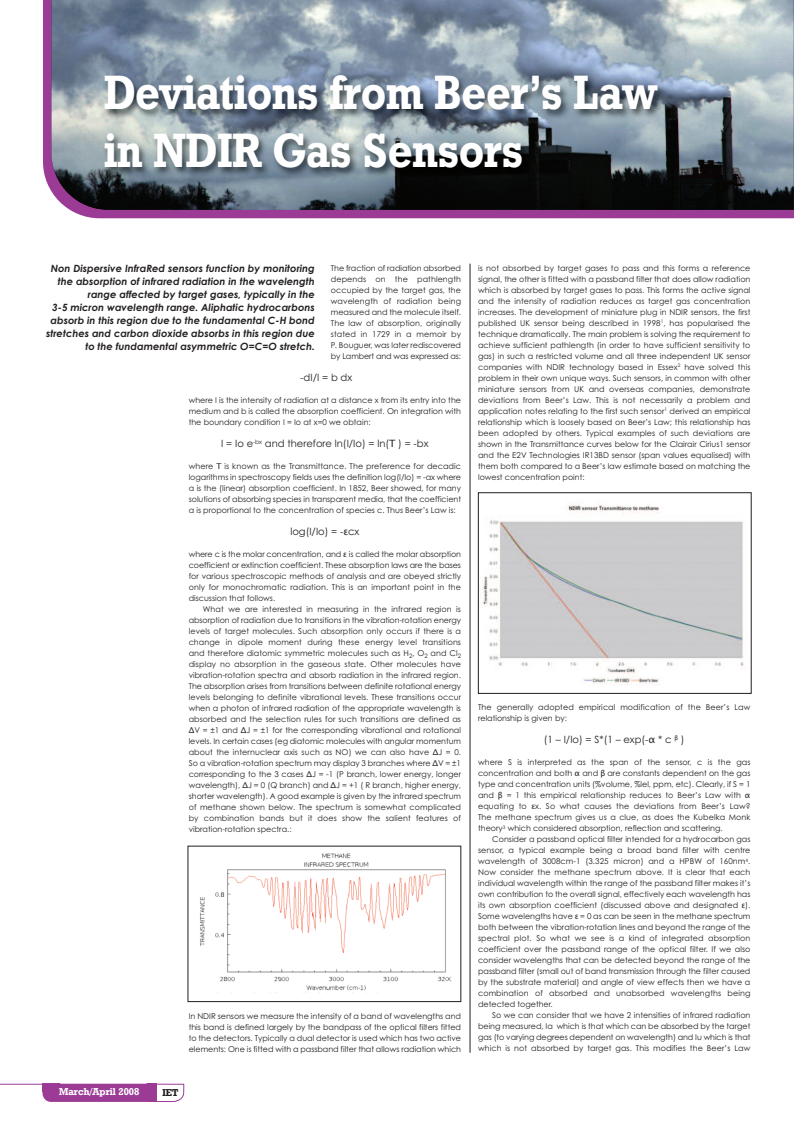
<style>
.page{position:relative;width:794px;height:1134px;background:#fff}
.page>*{position:absolute;margin:0;border:0;box-sizing:border-box;transform-origin:0 0}
.t1{font:48px/57.6px "Geometric Slab 712 BT Bold A";color:#fff;scale:.9 1}
.t2{font:italic 700 10px/13px "Century Gothic";color:#231f20;text-align:right}
.t3{font:10px "Century Gothic";color:#231f20}
.t4{font:10px "Geometric Slab 712 BT Bold A";color:#fff}
.t5{font:10px "Geometric Slab 712 BT Bold A";color:#231f20}
.t6{font:8px/11px "Century Gothic";color:#231f20;text-align:justify}
.s1{font-family:"Lucida Grande"}
</style>
<div class="page">
<hr style="left:470px;top:264px;width:1px;height:789px;background:#231f20">
<img style="left:51px;top:0;width:742px;height:210px">
<div style="left:96px;top:210px;width:672px;height:7px;background:#9c3b96"></div>
<img style="left:96px;top:65px;width:672px;height:145px">
<div style="left:43px;top:1084px;width:17px;height:8px;background:#9c3b96"></div>
<svg style="left:146px;top:1083px;width:38px;height:19px"></svg>
<div style="left:43px;top:1084px;width:113px;height:18px;background:#9c3b96;border-radius:9px"></div>
<hr style="left:0;top:1084px;width:61px;height:1px;background:#9c3b96">
<div style="left:147px;top:1084px;width:9px;height:18px;background:#9c3b96"></div>
<img style="left:200px;top:853px;width:252px;height:140px">
<div style="left:188px;top:846px;width:273px;height:156px;border:1px solid #231f20"></div>
<img style="left:480px;top:504px;width:264px;height:181px">
<div style="left:478px;top:492px;width:273px;height:202px;border:1px solid #231f20"></div>
<h1 class="t1" style="left:104px;top:68px;width:616px">Deviations from Beer’s Law in NDIR Gas Sensors</h1>
<p class="t2" style="left:46px;top:262px;width:270px">Non Dispersive InfraRed sensors function by monitoring the absorption of infrared radiation in the wavelength range affected by target gases, typically in the<br>3-5 micron wavelength range. Aliphatic hydrocarbons absorb in this region due to the fundamental C-H bond stretches and carbon dioxide absorbs in this region due to the fundamental asymmetric O=C=O stretch.</p>
<p class="t6" style="left:331px;top:262px;width:132px">The fraction of radiation absorbed depends on the pathlength occupied by the target gas, the wavelength of radiation being measured and the molecule itself.<br>The law of absorption, originally stated in 1729 in a memoir by P. Bouguer, was later rediscovered by Lambert and was expressed as:</p>
<p class="t3" style="left:300px;top:371px;width:53px">-dI/I = b dx</p>
<p class="t6" style="left:189px;top:394px;width:274px">where I is the intensity of radiation at a distance x from its entry into the medium and b is called the absorption coefficient. On integration with the boundary condition I = Io at x=0 we obtain:</p>
<p class="t3" style="left:221px;top:437px;width:209px">I = Io e<sup>-bx</sup> and therefore ln(I/Io) = ln(<span class="s1">Τ</span> ) = -bx</p>
<p class="t6" style="left:189px;top:460px;width:274px">where <span class="s1">Τ</span> is known as the Transmittance. The preference for decadic logarithms in spectroscopy fields uses the definition log(I/Io) = -ax where a is the (linear) absorption coefficient. In 1852, Beer showed, for many solutions of absorbing species in transparent media, that the coefficient a is proportional to the concentration of species c. Thus Beer’s Law is:</p>
<p class="t3" style="left:290px;top:525px;width:70px">log(I/Io) = -<span class="s1">ε</span>cx</p>
<p class="t6" style="left:189px;top:548px;width:274px">where c is the molar concentration, and <span class="s1">ε</span> is called the molar absorption coefficient or extinction coefficient. These absorption laws are the bases for various spectroscopic methods of analysis and are obeyed strictly only for monochromatic radiation. This is an important point in the discussion that follows.</p>
<p class="t6" style="left:189px;top:603px;width:274px;text-indent:14px">What we are interested in measuring in the infrared region is absorption of radiation due to transitions in the vibration-rotation energy levels of target molecules. Such absorption only occurs if there is a change in dipole moment during these energy level transitions and therefore diatomic symmetric molecules such as H<sub>2</sub>, O<sub>2</sub> and Cl<sub>2 </sub>display no absorption in the gaseous state. Other molecules have vibration-rotation spectra and absorb radiation in the infrared region.<br>The absorption arises from transitions between definite rotational energy levels belonging to definite vibrational levels. These transitions occur when a photon of infrared radiation of the appropriate wavelength is absorbed and the selection rules for such transitions are defined as <span class="s1">Δ</span>V = ±1 and <span class="s1">Δ</span>J = ±1 for the corresponding vibrational and rotational levels. In certain cases (eg diatomic molecules with angular momentum about the internuclear axis such as NO) we can also have <span class="s1">Δ</span>J = 0.<br>So a vibration-rotation spectrum may display 3 branches where <span class="s1">Δ</span>V = ±1 corresponding to the 3 cases <span class="s1">Δ</span>J = -1 (P branch, lower energy, longer wavelength), <span class="s1">Δ</span>J = 0 (Q branch) and <span class="s1">Δ</span>J = +1 ( R branch, higher energy, shorter wavelength). A good example is given by the infrared spectrum of methane shown below. The spectrum is somewhat complicated by combination bands but it does show the salient features of vibration-rotation spectra.:</p>
<p class="t6" style="left:189px;top:1010px;width:274px">In NDIR sensors we measure the intensity of a band of wavelengths and this band is defined largely by the bandpass of the optical filters fitted to the detectors. Typically a dual detector is used which has two active elements: One is fitted with a passband filter that allows radiation which</p>
<p class="t4" style="left:59px;top:1088px;width:82px">March/April 2008</p>
<p class="t5" style="left:162px;top:1088px;width:17px">IET</p>
<p class="t6" style="left:478px;top:262px;width:274px">is not absorbed by target gases to pass and this forms a reference signal, the other is fitted with a passband filter that does allow radiation which is absorbed by target gases to pass. This forms the active signal and the intensity of radiation reduces as target gas concentration increases. The development of miniature plug in NDIR sensors, the first published UK sensor being described in 1998<sup>1</sup>, has popularised the technique dramatically. The main problem is solving the requirement to achieve sufficient pathlength (in order to have sufficient sensitivity to gas) in such a restricted volume and all three independent UK sensor companies with NDIR technology based in Essex<sup>2</sup> have solved this problem in their own unique ways. Such sensors, in common with other miniature sensors from UK and overseas companies, demonstrate deviations from Beer’s Law. This is not necessarily a problem and application notes relating to the first such sensor<sup>1</sup> derived an empirical relationship which is loosely based on Beer’s Law; this relationship has been adopted by others. Typical examples of such deviations are shown in the Transmittance curves below for the Clairair Cirius1 sensor and the E2V Technologies IR13BD sensor (span values equalised) with them both compared to a Beer’s law estimate based on matching the lowest concentration point:</p>
<p class="t6" style="left:478px;top:702px;width:274px">The generally adopted empirical modification of the Beer’s Law relationship is given by:</p>
<p class="t3" style="left:544px;top:734px;width:142px">(1 – I/Io) = S*(1 – exp(-<span class="s1">α</span> * c <sup>β</sup> )</p>
<p class="t6" style="left:478px;top:757px;width:274px">where S is interpreted as the span of the sensor, c is the gas concentration and both <span class="s1">α</span> and <span class="s1">β</span> are constants dependent on the gas type and concentration units (%volume, %lel, ppm, etc). Clearly, if S = 1 and <span class="s1">β</span> = 1 this empirical relationship reduces to Beer’s Law with <span class="s1">α </span>equating to <span class="s1">ε</span>x. So what causes the deviations from Beer’s Law?<br>The methane spectrum gives us a clue, as does the Kubelka Monk theory<sup>3</sup> which considered absorption, reflection and scattering.</p>
<p class="t6" style="left:478px;top:834px;width:274px;text-indent:14px">Consider a passband optical filter intended for a hydrocarbon gas sensor, a typical example being a broad band filter with centre wavelength of 3008cm-1 (3.325 micron) and a HPBW of 160nm<sup>4</sup>.<br>Now consider the methane spectrum above. It is clear that each individual wavelength within the range of the passband filter makes it’s own contribution to the overall signal, effectively each wavelength has its own absorption coefficient (discussed above and designated <span class="s1">ε</span>).<br>Some wavelengths have <span class="s1">ε</span> = 0 as can be seen in the methane spectrum both between the vibration-rotation lines and beyond the range of the spectral plot. So what we see is a kind of integrated absorption coefficient over the passband range of the optical filter. If we also consider wavelengths that can be detected beyond the range of the passband filter (small out of band transmission through the filter caused by the substrate material) and angle of view effects then we have a combination of absorbed and unabsorbed wavelengths being detected together.</p>
<p class="t6" style="left:478px;top:1010px;width:274px;text-indent:14px">So we can consider that we have 2 intensities of infrared radiation being measured, Ia which is that which can be absorbed by the target gas (to varying degrees dependent on wavelength) and Iu which is that which is not absorbed by target gas. This modifies the Beer’s Law</p>
</div>
